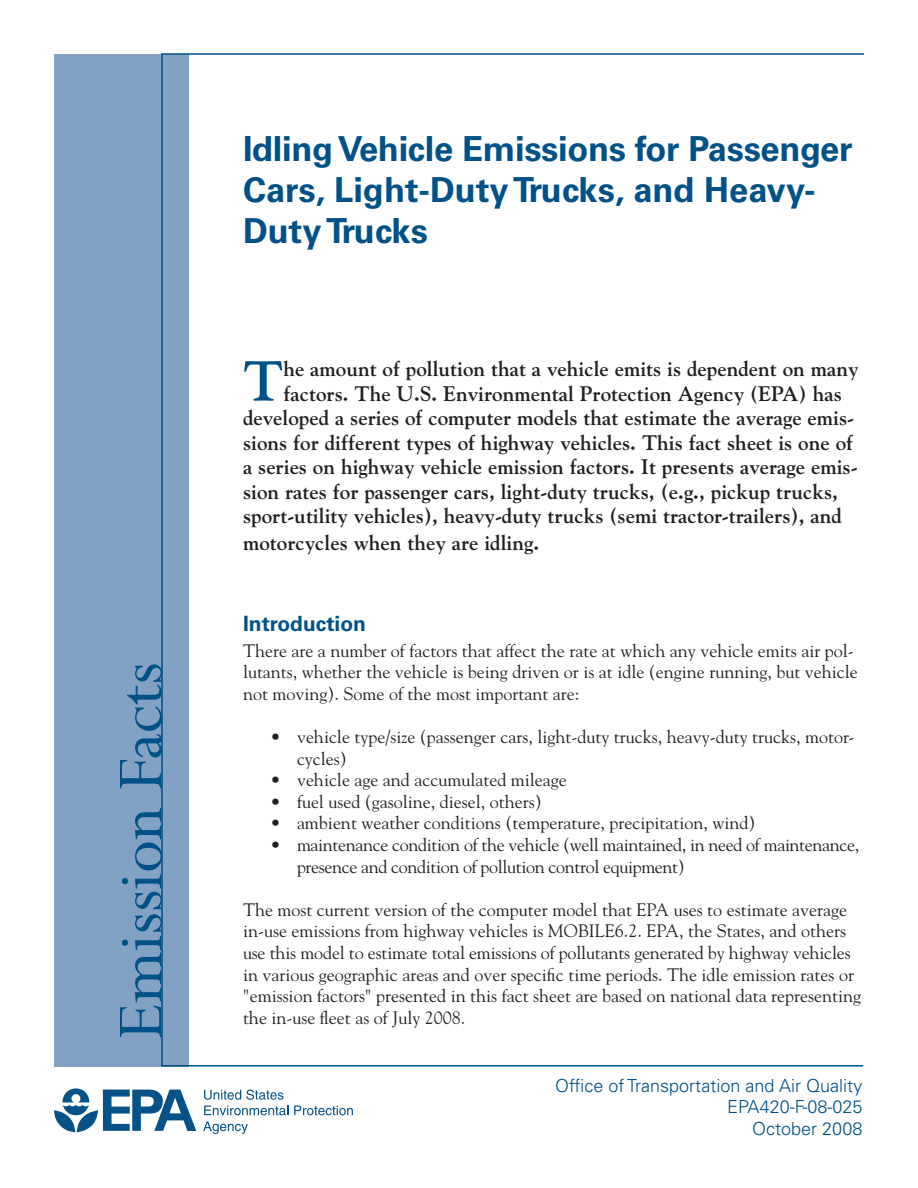
<style>
.page{position:relative;width:918px;height:1188px;background:#fff}
.page>*{position:absolute;margin:0;border:0;box-sizing:border-box;transform-origin:0 0}
.SIDE_TITLE{font:72px "Perpetua";color:#005187}
.SUMMARY_-_Drop_Cap{font:700 55.95px "Goudy Std";color:#005187}
.TITLE-No_Subtitle{font:700 34.5px/41.4px "Univers LT Std";letter-spacing:-.01em;color:#005187}
.SUMMARY_-_Drop_Cap-2{font:700 21px "Goudy Std";color:#231f20}
.HEADING{font:700 21px "Univers LT Std";color:#005187}
.BODY_TEXT{font:18px/21.6px "Goudy Std";color:#231f20}
.BODY_TEXT-2{font:18px/21.6px "Goudy Std";letter-spacing:-.02em;color:#231f20}
.OFFICE___PUB____DATE{font:300 18px "Univers LT Std";color:#005187}
</style>
<div class="page">
<div style="left:54px;top:54px;width:134px;height:1012px;background:#81a1c5"></div>
<hr style="left:161px;top:54px;width:2px;height:1012px;background:#005187">
<hr style="left:161px;top:1065px;width:702px;height:1px;background:#005187">
<svg style="left:54px;top:1088px;width:142px;height:45px"></svg>
<svg style="left:204px;top:1090px;width:84px;height:25px"></svg>
<svg style="left:294px;top:1105px;width:59px;height:10px"></svg>
<svg style="left:203px;top:1121px;width:45px;height:13px"></svg>
<hr style="left:161px;top:53px;width:703px;height:2px;background:#005187">
<p class="SIDE_TITLE" style="left:95px;top:1040px;width:379px;rotate:-90deg">Emission Facts</p>
<p class="TITLE-No_Subtitle" style="left:243px;top:128px;width:611px">Idling Vehicle Emissions for Passenger<br>Cars, Light-Duty Trucks, and Heavy-<br>Duty Trucks</p>
<p class="SUMMARY_-_Drop_Cap" style="left:243px;top:348px;width:42px">T</p>
<p class="SUMMARY_-_Drop_Cap-2" style="left:283px;top:356px;width:577px">he amount of pollution that a vehicle emits is dependent on many</p>
<p class="SUMMARY_-_Drop_Cap-2" style="left:283px;top:381px;width:560px">factors. The U.S. Environmental Protection Agency (EPA) has</p>
<p class="SUMMARY_-_Drop_Cap-2" style="left:243px;top:405px;width:613px">developed a series of computer models that estimate the average emis-</p>
<p class="SUMMARY_-_Drop_Cap-2" style="left:243px;top:430px;width:612px">sions for different types of highway vehicles. This fact sheet is one of</p>
<p class="SUMMARY_-_Drop_Cap-2" style="left:243px;top:454px;width:616px">a series on highway vehicle emission factors. It presents average emis-</p>
<p class="SUMMARY_-_Drop_Cap-2" style="left:243px;top:479px;width:597px">sion rates for passenger cars, light-duty trucks, (e.g., pickup trucks,</p>
<p class="SUMMARY_-_Drop_Cap-2" style="left:243px;top:504px;width:600px">sport-utility vehicles), heavy-duty trucks (semi tractor-trailers), and</p>
<p class="SUMMARY_-_Drop_Cap-2" style="left:243px;top:531px;width:298px">motorcycles when they are idling.</p>
<p class="HEADING" style="left:243px;top:612px;width:125px">Introduction</p>
<p class="BODY_TEXT" style="left:243px;top:639px;width:616px">There are a number of factors that affect the rate at which any vehicle emits air pol&shy;lutants, whether the vehicle is being driven or is at idle (engine running, but vehicle not moving). Some of the most important are:</p>
<p class="BODY_TEXT" style="left:297px;top:726px;width:559px;text-indent:-27px">• vehicle type/size (passenger cars, light-duty trucks, heavy-duty trucks, motor&shy;cycles)</p>
<p class="BODY_TEXT" style="left:270px;top:769px;width:298px">• vehicle age and accumulated mileage</p>
<p class="BODY_TEXT" style="left:270px;top:790px;width:273px">• fuel used (gasoline, diesel, others)</p>
<p class="BODY_TEXT" style="left:270px;top:812px;width:487px">• ambient weather conditions (temperature, precipitation, wind)</p>
<p class="BODY_TEXT-2" style="left:297px;top:834px;width:564px;text-indent:-27px">• maintenance condition of the vehicle (well maintained, in need of maintenance, presence and condition of pollution control equipment)</p>
<p class="BODY_TEXT" style="left:243px;top:898px;width:620px">The most current version of the computer model that EPA uses to estimate average in-use emissions from highway vehicles is MOBILE6.2. EPA, the States, and others use this model to estimate total emissions of pollutants generated by highway vehicles in various geographic areas and over specific time periods. The idle emission rates or "emission factors" presented in this fact sheet are based on national data representing the in-use fleet as of July 2008.</p>
<p class="OFFICE___PUB____DATE" style="left:555px;top:1074px;width:309px">Office of Transportation and Air Quality</p>
<p class="OFFICE___PUB____DATE" style="left:727px;top:1096px;width:137px">EPA420-F-08-025</p>
<p class="OFFICE___PUB____DATE" style="left:752px;top:1118px;width:112px">October 2008</p>
</div>
